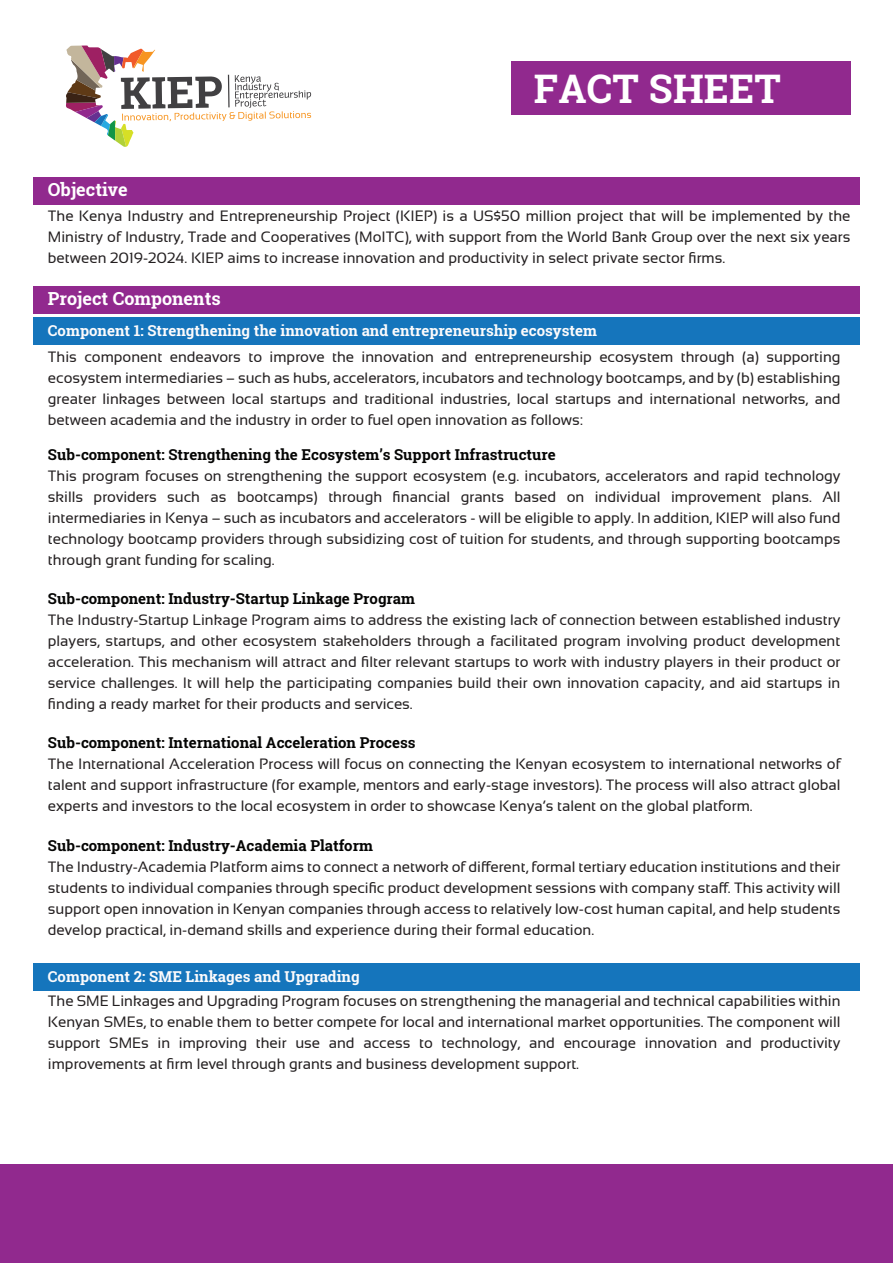
<style>
.page{position:relative;width:893px;height:1263px;background:#fff}
.page>*{position:absolute;margin:0;border:0;box-sizing:border-box;transform-origin:0 0}
.t1{font:700 39.45px "Roboto Slab";letter-spacing:.005em;color:#fff}
.t2{font:700 18px "Roboto Slab";color:#fff}
.t3{font:15px/21px "Sansation";color:#231f20;text-align:justify}
.t4{font:700 15px "Roboto Slab";color:#050504}
.t5{font:700 15px "Roboto Slab";color:#fcfbfc}
</style>
<div class="page">
<div style="left:33px;top:286px;width:827px;height:28px;background:#91298e"></div>
<div style="left:33px;top:317px;width:827px;height:28px;background:#1575bc"></div>
<div style="left:33px;top:964px;width:827px;height:27px;background:#1575bc"></div>
<div style="left:33px;top:177px;width:827px;height:27px;background:#91298e"></div>
<svg style="left:66px;top:46px;width:245px;height:101px"></svg>
<div style="left:511px;top:62px;width:339px;height:53px;background:#91298e"></div>
<div style="left:0;top:1164px;width:893px;height:99px;background:#91298e"></div>
<p class="t2" style="left:48px;top:177px;width:81px">Objective</p>
<h1 class="t1" style="left:534px;top:62px;width:249px">FACT SHEET</h1>
<p class="t3" style="left:48px;top:205px;width:804px">The Kenya Industry and Entrepreneurship Project (KIEP) is a US$50 million project that will be implemented by the Ministry of Industry, Trade and Cooperatives (MoITC), with support from the World Bank Group over the next six years between 2019-2024. KIEP aims to increase innovation and productivity in select private sector firms.</p>
<p class="t2" style="left:48px;top:286px;width:174px">Project Components</p>
<p class="t5" style="left:48px;top:320px;width:551px">Component 1: Strengthening the innovation and entrepreneurship ecosystem</p>
<p class="t3" style="left:48px;top:346px;width:794px">This component endeavors to improve the innovation and entrepreneurship ecosystem through (a) supporting ecosystem intermediaries – such as hubs, accelerators, incubators and technology bootcamps, and by (b) establishing greater linkages between local startups and traditional industries, local startups and international networks, and between academia and the industry in order to fuel open innovation as follows:</p>
<p class="t4" style="left:48px;top:444px;width:509px">Sub-component: Strengthening the Ecosystem’s Support Infrastructure</p>
<p class="t3" style="left:48px;top:465px;width:794px">This program focuses on strengthening the support ecosystem (e.g. incubators, accelerators and rapid technology skills providers such as bootcamps) through financial grants based on individual improvement plans. All intermediaries in Kenya – such as incubators and accelerators - will be eligible to apply. In addition, KIEP will also fund technology bootcamp providers through subsidizing cost of tuition for students, and through supporting bootcamps through grant funding for scaling.</p>
<p class="t4" style="left:48px;top:588px;width:369px">Sub-component: Industry-Startup Linkage Program</p>
<p class="t3" style="left:48px;top:609px;width:794px">The Industry-Startup Linkage Program aims to address the existing lack of connection between established industry players, startups, and other ecosystem stakeholders through a facilitated program involving product development acceleration. This mechanism will attract and filter relevant startups to work with industry players in their product or service challenges. It will help the participating companies build their own innovation capacity, and aid startups in finding a ready market for their products and services.</p>
<p class="t4" style="left:48px;top:733px;width:369px">Sub-component: International Acceleration Process</p>
<p class="t3" style="left:48px;top:754px;width:794px">The International Acceleration Process will focus on connecting the Kenyan ecosystem to international networks of talent and support infrastructure (for example, mentors and early-stage investors). The process will also attract global experts and investors to the local ecosystem in order to showcase Kenya’s talent on the global platform.</p>
<p class="t4" style="left:48px;top:835px;width:327px">Sub-component: Industry-Academia Platform</p>
<p class="t3" style="left:48px;top:856px;width:794px">The Industry-Academia Platform aims to connect a network of different, formal tertiary education institutions and their students to individual companies through specific product development sessions with company staff. This activity will support open innovation in Kenyan companies through access to relatively low-cost human capital, and help students develop practical, in-demand skills and experience during their formal education.</p>
<p class="t5" style="left:48px;top:966px;width:313px">Component 2: SME Linkages and Upgrading</p>
<p class="t3" style="left:48px;top:990px;width:794px">The SME Linkages and Upgrading Program focuses on strengthening the managerial and technical capabilities within Kenyan SMEs, to enable them to better compete for local and international market opportunities. The component will support SMEs in improving their use and access to technology, and encourage innovation and productivity improvements at firm level through grants and business development support.</p>
</div>
